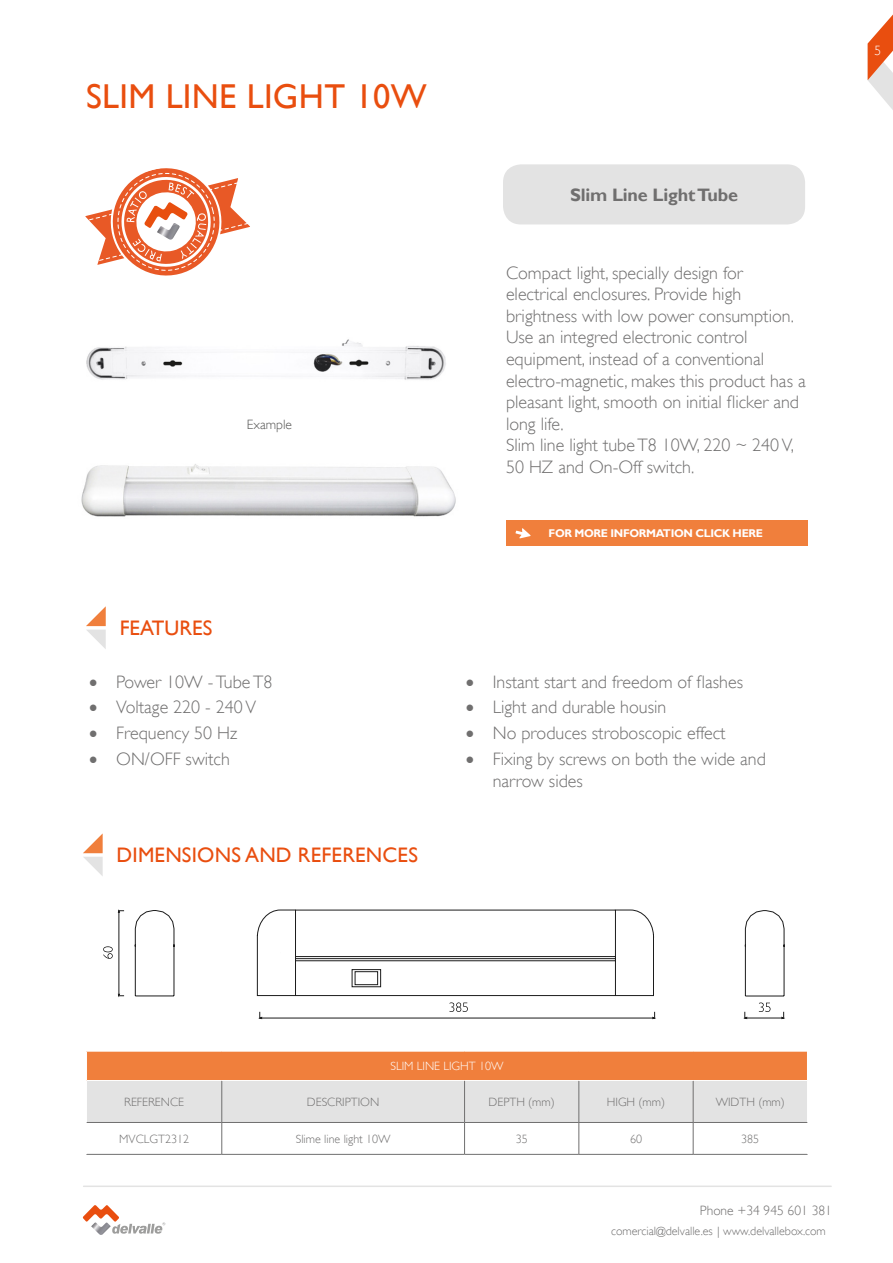
<style>
.page{position:relative;width:893px;height:1263px;background:#fff}
.page>*{position:absolute;margin:0;border:0;box-sizing:border-box;transform-origin:0 0}
.t1{font:34.5px "Gill Sans";letter-spacing:.01em;color:#e94e0f}
.t2{font:21px "Gill Sans";letter-spacing:.01em;color:#e94e0f}
.t3{font:300 18px/21.6px "Gill Sans";color:#706f6f}
.t4{font:700 18px "Gill Sans";letter-spacing:-.01em;color:#706f6f}
.t5{font:300 13.5px "Gill Sans";color:#706f6f}
.t6{font:300 13.5px "Gill Sans";color:#575756}
.t7{font:300 13.5px "Gill Sans";color:#fff}
.t8{font:300 12px "Gill Sans";color:#706f6f}
.t9{font:300 12px "Gill Sans";color:#706f6f}
.t10{font:300 12px "Gill Sans";color:#fff}
.t11{font:700 11.25px "Gill Sans";letter-spacing:-.03em;color:#fff}
.s1{font-style:inherit}
</style>
<div class="page">
<svg style="left:868px;top:14px;width:25px;height:96px"></svg>
<hr style="left:84px;top:1185px;width:747px;height:2px;background:#e3e3e3">
<svg style="left:82px;top:1205px;width:83px;height:29px"></svg>
<img style="left:91px;top:1222px;width:20px;height:13px">
<div style="left:506px;top:520px;width:302px;height:25px;background:#f07f3c"></div>
<svg style="left:515px;top:528px;width:16px;height:10px"></svg>
<hr style="left:86px;top:1122px;width:136px;height:1px;background:#706f6f">
<hr style="left:222px;top:1122px;width:243px;height:1px;background:#706f6f">
<hr style="left:222px;top:1123px;width:1px;height:31px;background:#706f6f">
<hr style="left:465px;top:1122px;width:114px;height:1px;background:#706f6f">
<hr style="left:464px;top:1123px;width:1px;height:31px;background:#706f6f">
<hr style="left:579px;top:1122px;width:114px;height:1px;background:#706f6f">
<hr style="left:579px;top:1123px;width:1px;height:31px;background:#706f6f">
<hr style="left:693px;top:1122px;width:115px;height:1px;background:#706f6f">
<hr style="left:693px;top:1123px;width:1px;height:31px;background:#706f6f">
<hr style="left:86px;top:1154px;width:136px;height:1px;background:#706f6f">
<hr style="left:222px;top:1154px;width:243px;height:1px;background:#706f6f">
<hr style="left:465px;top:1154px;width:114px;height:1px;background:#706f6f">
<hr style="left:579px;top:1154px;width:114px;height:1px;background:#706f6f">
<hr style="left:693px;top:1154px;width:115px;height:1px;background:#706f6f">
<svg style="left:86px;top:1051px;width:721px;height:71px;background:#e7baa0"></svg>
<hr style="left:86px;top:1081px;width:1px;height:41px;background:#fff">
<svg style="left:86px;top:606px;width:20px;height:43px"></svg>
<div style="left:503px;top:164px;width:302px;height:60px;background:#e3e3e3;border-radius:18px"></div>
<img style="left:81px;top:464px;width:375px;height:53px">
<img style="left:86px;top:339px;width:360px;height:41px">
<svg style="left:83px;top:833px;width:20px;height:43px"></svg>
<svg style="left:118px;top:910px;width:537px;height:110px"></svg>
<svg style="left:257px;top:1016px;width:6px;height:3px"></svg>
<svg style="left:652px;top:1016px;width:4px;height:3px"></svg>
<svg style="left:449px;top:1002px;width:19px;height:10px"></svg>
<svg style="left:103px;top:946px;width:10px;height:13px"></svg>
<svg style="left:743px;top:910px;width:42px;height:110px"></svg>
<svg style="left:85px;top:168px;width:165px;height:108px"></svg>
<h1 class="t1" style="left:86px;top:76px;width:342px">SLIM LINE LIGHT 10W</h1>
<p class="t6" style="left:247px;top:416px;width:47px">Example</p>
<p class="t2" style="left:120px;top:615px;width:94px">FEATURES</p>
<p class="t3" style="left:89px;top:671px;width:185px">• Power 10W - Tube T8</p>
<p class="t3" style="left:89px;top:696px;width:168px">• Voltage 220 - 240 V</p>
<p class="t3" style="left:89px;top:722px;width:150px">• Frequency 50 Hz</p>
<p class="t3" style="left:89px;top:748px;width:142px">• ON/OFF switch</p>
<p class="t2" style="left:117px;top:842px;width:303px">DIMENSIONS AND REFERENCES</p>
<p class="t4" style="left:570px;top:184px;width:169px">Slim Line Light Tube</p>
<p class="t3" style="left:506px;top:262px;width:301px">Compact light, specially design for electrical enclosures. Provide high brightness with low power consumption.<br>Use an integred electronic control equipment, instead of a conventional electro-magnetic, makes this product has a pleasant light, smooth on initial flicker and long life.<br>Slim line light tube T8 10W, 220 ~ 240 V, 50 HZ and On-Off switch.</p>
<p class="t11" style="left:549px;top:527px;width:216px">FOR MORE INFORMATION CLICK HERE</p>
<p class="t3" style="left:466px;top:671px;width:279px">• Instant start and freedom of flashes</p>
<p class="t3" style="left:466px;top:696px;width:202px">• Light and durable housin</p>
<p class="t3" style="left:466px;top:722px;width:261px">• No produces stroboscopic effect</p>
<p class="t3" style="left:493px;top:748px;width:275px;text-indent:-27px">• Fixing by screws on both the wide and narrow sides</p>
<p class="t7" style="left:874px;top:43px;width:8px">5</p>
<p class="t10" style="left:390px;top:1059px;width:115px">SLIM LINE LIGHT 10W</p>
<p class="t8" style="left:124px;top:1095px;width:61px">REFERENCE</p>
<p class="t8" style="left:307px;top:1095px;width:74px">DESCRIPTION</p>
<p class="t8" style="left:489px;top:1095px;width:68px">DEPTH (mm)</p>
<p class="t8" style="left:607px;top:1095px;width:60px">HIGH (mm)</p>
<p class="t8" style="left:716px;top:1095px;width:71px">WIDTH (mm)</p>
<p class="t8" style="left:119px;top:1131px;width:71px">MVCLGT2312</p>
<p class="t8" style="left:296px;top:1131px;width:96px">Slime line light 10W</p>
<p class="t8" style="left:516px;top:1131px;width:13px">35</p>
<p class="t8" style="left:630px;top:1131px;width:13px">60</p>
<p class="t8" style="left:741px;top:1131px;width:19px">385</p>
<p class="t5" style="left:700px;top:1203px;width:134px"><span class="s1">Phone</span> +34 945 601 381</p>
<p class="t9" style="left:611px;top:1223px;width:216px">comercial@delvalle.es | www.delvallebox.com</p>
</div>
